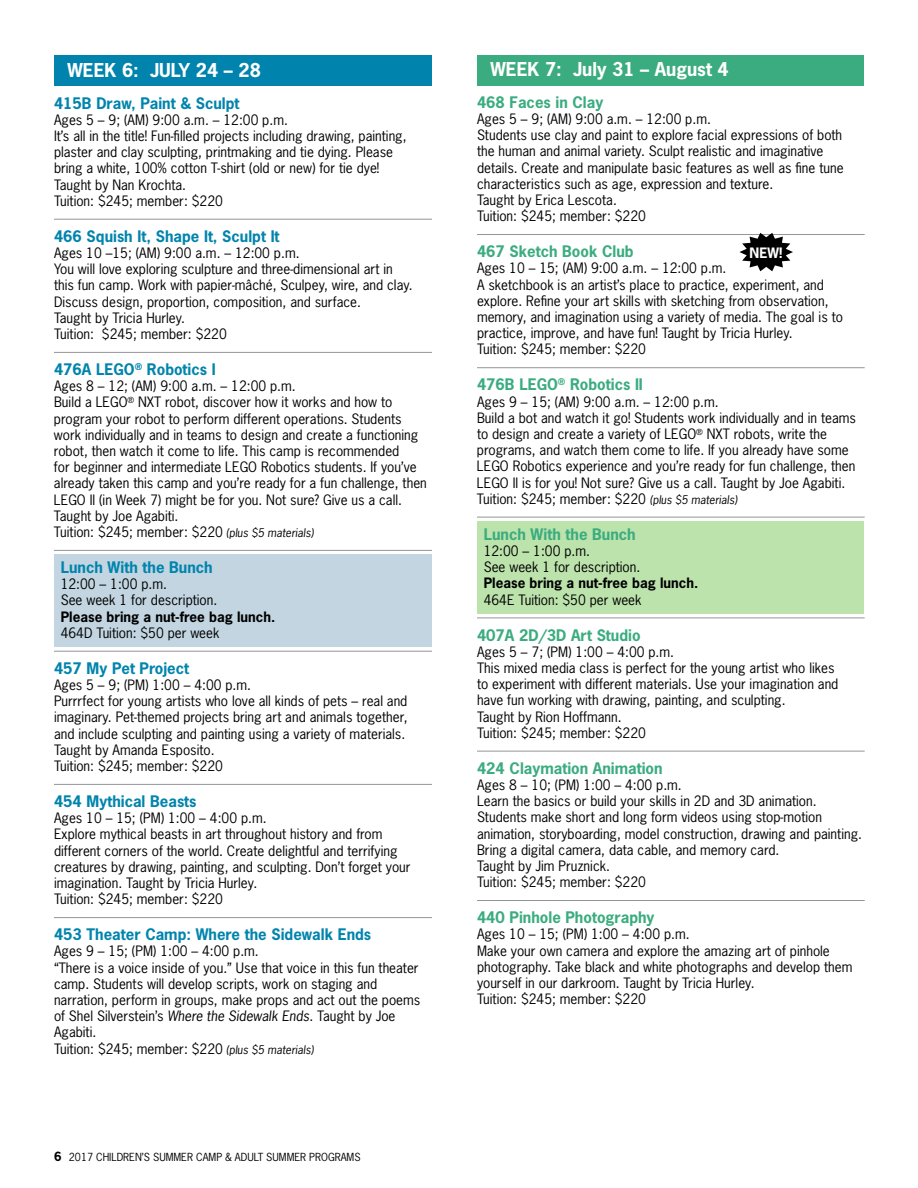
<style>
.page{position:relative;width:918px;height:1188px;background:#fff}
.page>*{position:absolute;margin:0;border:0;box-sizing:border-box;transform-origin:0 0}
.t1{font:700 18px "News Gothic";color:#fff}
.t2{font:700 15px "News Gothic";color:#0084ad}
.t3{font:700 15px "News Gothic";color:#3bac7f}
.t4{font:13.5px/16.2px "News Gothic";color:#000}
.t5{font:700 13.5px "News Gothic";color:#000}
.t6{font:700 13.5px "News Gothic";color:#fff}
.t7{font:10.5px "News Gothic";color:#000}
.s1{font-style:italic;font-size:11.25px}
.s2{font-style:italic}
.s3{font-weight:700;font-size:12px}
</style>
<div class="page">
<div style="left:477px;top:521px;width:387px;height:93px;background:#bde3ad"></div>
<div style="left:54px;top:554px;width:378px;height:93px;background:#c2d5e0"></div>
<div style="left:477px;top:55px;width:387px;height:30px;background:#3bac7f"></div>
<div style="left:54px;top:55px;width:378px;height:30px;background:#0084ad"></div>
<hr style="left:54px;top:219px;width:378px;height:1px;background:#939598">
<hr style="left:54px;top:352px;width:378px;height:1px;background:#939598">
<hr style="left:54px;top:550px;width:378px;height:1px;background:#939598">
<hr style="left:54px;top:651px;width:378px;height:1px;background:#939598">
<hr style="left:54px;top:784px;width:378px;height:1px;background:#939598">
<hr style="left:54px;top:917px;width:378px;height:1px;background:#939598">
<hr style="left:477px;top:234px;width:388px;height:1px;background:#939598">
<hr style="left:477px;top:367px;width:388px;height:1px;background:#939598">
<hr style="left:477px;top:517px;width:388px;height:1px;background:#939598">
<hr style="left:477px;top:618px;width:388px;height:1px;background:#939598">
<hr style="left:477px;top:751px;width:388px;height:1px;background:#939598">
<hr style="left:477px;top:900px;width:388px;height:1px;background:#939598">
<svg style="left:740px;top:233px;width:53px;height:38px"></svg>
<h1 class="t1" style="left:68px;top:58px;width:195px">WEEK 6: JULY 24 – 28</h1>
<p class="t2" style="left:54px;top:93px;width:187px">415B Draw, Paint &amp; Sculpt</p>
<p class="t4" style="left:54px;top:112px;width:354px">Ages 5 – 9; (AM) 9:00 a.m. – 12:00 p.m.<br>It’s all in the title! Fun-filled projects including drawing, painting, plaster and clay sculpting, printmaking and tie dying. Please bring a white, 100% cotton T-shirt (old or new) for tie dye!<br>Taught by Nan Krochta.<br>Tuition: $245; member: $220</p>
<p class="t2" style="left:54px;top:226px;width:227px">466 Squish It, Shape It, Sculpt It</p>
<p class="t4" style="left:54px;top:245px;width:360px">Ages 10 –15; (AM) 9:00 a.m. – 12:00 p.m.<br>You will love exploring sculpture and three-dimensional art in this fun camp. Work with papier-mâché, Sculpey, wire, and clay.<br>Discuss design, proportion, composition, and surface.<br>Taught by Tricia Hurley.<br>Tuition: $245; member: $220</p>
<p class="t2" style="left:54px;top:359px;width:163px">476A LEGO<sup>®</sup> Robotics I</p>
<p class="t4" style="left:54px;top:378px;width:374px">Ages 8 – 12; (AM) 9:00 a.m. – 12:00 p.m.<br>Build a LEGO<sup>®</sup> NXT robot, discover how it works and how to program your robot to perform different operations. Students work individually and in teams to design and create a functioning robot, then watch it come to life. This camp is recommended<br>for beginner and intermediate LEGO Robotics students. If you’ve already taken this camp and you’re ready for a fun challenge, then LEGO II (in Week 7) might be for you. Not sure? Give us a call.<br>Taught by Joe Agabiti.<br>Tuition: $245; member: $220 <span class="s1">(plus $5 materials)</span></p>
<p class="t2" style="left:61px;top:557px;width:154px">Lunch With the Bunch</p>
<p class="t4" style="left:61px;top:576px;width:158px">12:00 – 1:00 p.m.<br>See week 1 for description.</p>
<p class="t5" style="left:61px;top:608px;width:216px">Please bring a nut-free bag lunch.</p>
<p class="t4" style="left:61px;top:625px;width:160px">464D Tuition: $50 per week</p>
<p class="t2" style="left:54px;top:658px;width:137px">457 My Pet Project</p>
<p class="t4" style="left:54px;top:677px;width:355px">Ages 5 – 9; (PM) 1:00 – 4:00 p.m.<br>Purrrfect for young artists who love all kinds of pets – real and imaginary. Pet-themed projects bring art and animals together, and include sculpting and painting using a variety of materials.<br>Taught by Amanda Esposito.<br>Tuition: $245; member: $220</p>
<p class="t2" style="left:54px;top:791px;width:144px">454 Mythical Beasts</p>
<p class="t4" style="left:54px;top:810px;width:358px">Ages 10 – 15; (PM) 1:00 – 4:00 p.m.<br>Explore mythical beasts in art throughout history and from different corners of the world. Create delightful and terrifying creatures by drawing, painting, and sculpting. Don’t forget your imagination. Taught by Tricia Hurley.<br>Tuition: $245; member: $220</p>
<p class="t2" style="left:54px;top:925px;width:319px">453 Theater Camp: Where the Sidewalk Ends</p>
<p class="t4" style="left:54px;top:943px;width:368px">Ages 9 – 15; (PM) 1:00 – 4:00 p.m.<br>“There is a voice inside of you.” Use that voice in this fun theater camp. Students will develop scripts, work on staging and narration, perform in groups, make props and act out the poems of Shel Silverstein’s <span class="s2">Where the Sidewalk Ends</span>. Taught by Joe Agabiti.<br>Tuition: $245; member: $220 <span class="s1">(plus $5 materials)</span></p>
<p class="t7" style="left:54px;top:1150px;width:308px"><span class="s3">6</span> 2017 CHILDREN’S SUMMER CAMP &amp; ADULT SUMMER PROGRAMS</p>
<h1 class="t1" style="left:490px;top:58px;width:240px">WEEK 7: July 31 – August 4</h1>
<p class="t3" style="left:477px;top:92px;width:128px">468 Faces in Clay</p>
<p class="t4" style="left:477px;top:111px;width:368px">Ages 5 – 9; (AM) 9:00 a.m. – 12:00 p.m.<br>Students use clay and paint to explore facial expressions of both the human and animal variety. Sculpt realistic and imaginative details. Create and manipulate basic features as well as fine tune characteristics such as age, expression and texture.<br>Taught by Erica Lescota.<br>Tuition: $245; member: $220</p>
<p class="t3" style="left:477px;top:242px;width:158px">467 Sketch Book Club</p>
<p class="t4" style="left:477px;top:260px;width:368px">Ages 10 – 15; (AM) 9:00 a.m. – 12:00 p.m.<br>A sketchbook is an artist’s place to practice, experiment, and explore. Refine your art skills with sketching from observation, memory, and imagination using a variety of media. The goal is to practice, improve, and have fun! Taught by Tricia Hurley.<br>Tuition: $245; member: $220</p>
<p class="t3" style="left:477px;top:375px;width:167px">476B LEGO<sup>®</sup> Robotics II</p>
<p class="t4" style="left:477px;top:393px;width:380px">Ages 9 – 15; (AM) 9:00 a.m. – 12:00 p.m.<br>Build a bot and watch it go! Students work individually and in teams to design and create a variety of LEGO<sup>®</sup> NXT robots, write the programs, and watch them come to life. If you already have some LEGO Robotics experience and you’re ready for fun challenge, then LEGO II is for you! Not sure? Give us a call. Taught by Joe Agabiti.<br>Tuition: $245; member: $220 <span class="s1">(plus $5 materials)</span></p>
<p class="t3" style="left:484px;top:524px;width:154px">Lunch With the Bunch</p>
<p class="t4" style="left:484px;top:543px;width:158px">12:00 – 1:00 p.m.<br>See week 1 for description.</p>
<p class="t5" style="left:484px;top:574px;width:216px">Please bring a nut-free bag lunch.</p>
<p class="t4" style="left:484px;top:591px;width:159px">464E Tuition: $50 per week</p>
<p class="t3" style="left:477px;top:625px;width:165px">407A 2D/3D Art Studio</p>
<p class="t4" style="left:477px;top:644px;width:363px">Ages 5 – 7; (PM) 1:00 – 4:00 p.m.<br>This mixed media class is perfect for the young artist who likes to experiment with different materials. Use your imagination and have fun working with drawing, painting, and sculpting.<br>Taught by Rion Hoffmann.<br>Tuition: $245; member: $220</p>
<p class="t3" style="left:477px;top:758px;width:187px">424 Claymation Animation</p>
<p class="t4" style="left:477px;top:777px;width:387px">Ages 8 – 10; (PM) 1:00 – 4:00 p.m.<br>Learn the basics or build your skills in 2D and 3D animation.<br>Students make short and long form videos using stop-motion animation, storyboarding, model construction, drawing and painting.<br>Bring a digital camera, data cable, and memory card.<br>Taught by Jim Pruznick.<br>Tuition: $245; member: $220</p>
<p class="t3" style="left:477px;top:908px;width:179px">440 Pinhole Photography</p>
<p class="t4" style="left:477px;top:926px;width:377px">Ages 10 – 15; (PM) 1:00 – 4:00 p.m.<br>Make your own camera and explore the amazing art of pinhole photography. Take black and white photographs and develop them yourself in our darkroom. Taught by Tricia Hurley.<br>Tuition: $245; member: $220</p>
<p class="t6" style="left:750px;top:244px;width:34px">NEW!</p>
</div>
